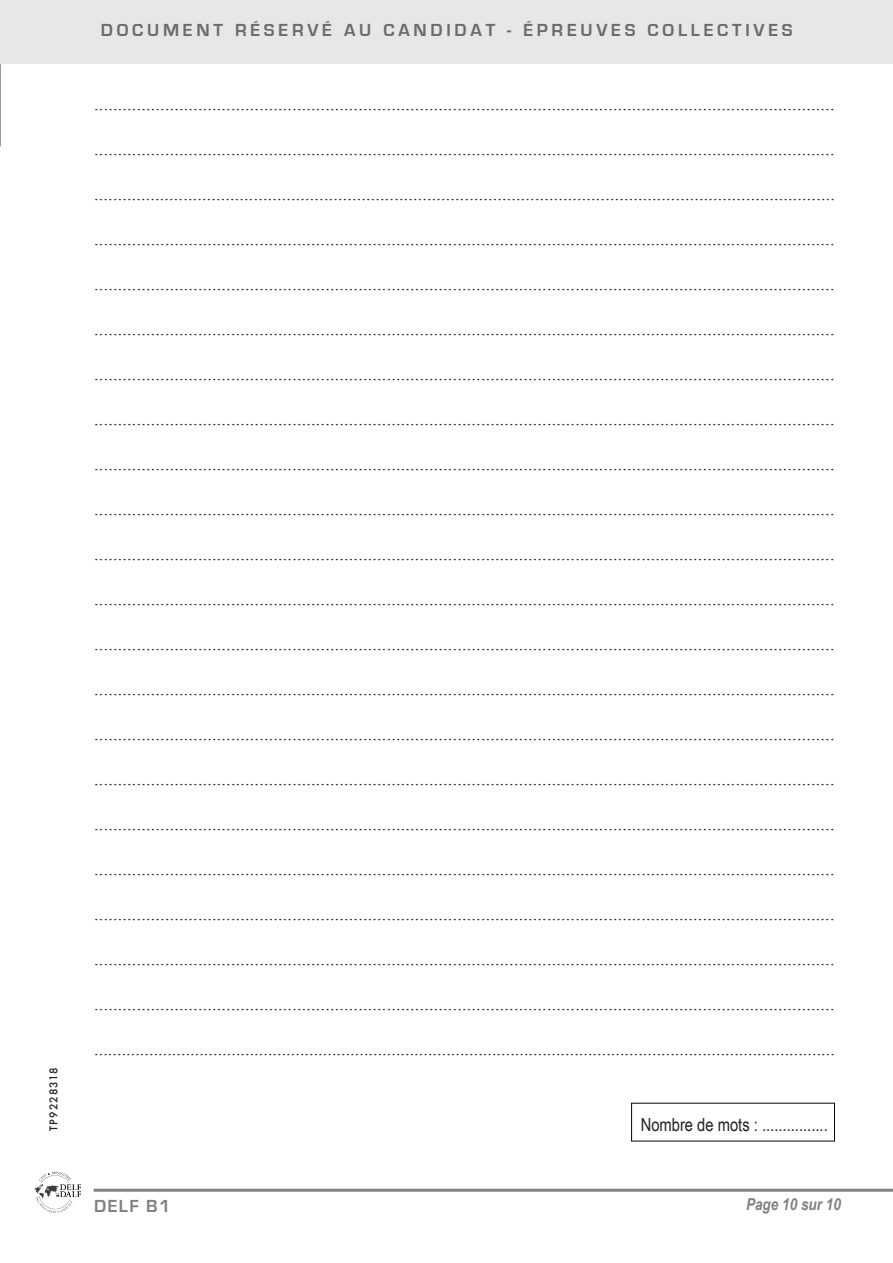
<style>
.page{position:relative;width:893px;height:1263px;background:#fff}
.page>*{position:absolute;margin:0;border:0;box-sizing:border-box;transform-origin:0 0}
.t1{font:18px "Times New Roman";color:#231f20}
.t2{font:700 18px "Eurostile";letter-spacing:.21em;color:#6b6b6e}
.t3{font:18px "Arial Narrow";color:#231f20}
.t4{font:700 18px "Eurostile";letter-spacing:.08em;color:#808180}
.t5{font:italic 700 16.5px "Arial Narrow";color:#808180}
.t6{font:500 10.5px "Futura";letter-spacing:.11em;color:#231f20}
</style>
<div class="page">
<svg style="left:0;top:63px;width:1px;height:83px"></svg>
<hr style="left:0;top:0;width:1px;height:63px;background:#e6e7e6">
<div style="left:1px;top:0;width:892px;height:63px;background:#e6e7e6"></div>
<hr style="left:94px;top:1189px;width:799px;height:3px;background:#808180">
<img style="left:34px;top:1171px;width:48px;height:42px">
<p class="t6" style="left:47px;top:1131px;width:65px;rotate:-90deg">TP9228318</p>
<p class="t2" style="left:101px;top:20px;width:693px">DOCUMENT RÉSERVÉ AU CANDIDAT - ÉPREUVES COLLECTIVES</p>
<p class="t1" style="left:94px;top:92px;width:742px">.............................................................................................................................................................</p>
<p class="t1" style="left:94px;top:137px;width:742px">.............................................................................................................................................................</p>
<p class="t1" style="left:94px;top:182px;width:742px">..............................................................................................................................................................</p>
<p class="t1" style="left:94px;top:227px;width:742px">.............................................................................................................................................................</p>
<p class="t1" style="left:94px;top:272px;width:742px">.............................................................................................................................................................</p>
<p class="t1" style="left:94px;top:317px;width:742px">.............................................................................................................................................................</p>
<p class="t1" style="left:94px;top:362px;width:742px">.............................................................................................................................................................</p>
<p class="t1" style="left:94px;top:407px;width:742px">.............................................................................................................................................................</p>
<p class="t1" style="left:94px;top:452px;width:742px">.............................................................................................................................................................</p>
<p class="t1" style="left:94px;top:497px;width:742px">.............................................................................................................................................................</p>
<p class="t1" style="left:94px;top:542px;width:742px">.............................................................................................................................................................</p>
<p class="t1" style="left:94px;top:587px;width:742px">.............................................................................................................................................................</p>
<p class="t1" style="left:94px;top:632px;width:742px">.............................................................................................................................................................</p>
<p class="t1" style="left:94px;top:677px;width:742px">.............................................................................................................................................................</p>
<p class="t1" style="left:94px;top:722px;width:742px">.............................................................................................................................................................</p>
<p class="t1" style="left:94px;top:767px;width:742px">.............................................................................................................................................................</p>
<p class="t1" style="left:94px;top:812px;width:742px">.............................................................................................................................................................</p>
<p class="t1" style="left:94px;top:857px;width:742px">.............................................................................................................................................................</p>
<p class="t1" style="left:94px;top:902px;width:742px">.............................................................................................................................................................</p>
<p class="t1" style="left:94px;top:947px;width:742px">.............................................................................................................................................................</p>
<p class="t1" style="left:94px;top:992px;width:742px">.............................................................................................................................................................</p>
<p class="t1" style="left:94px;top:1037px;width:742px">..................................................................................................................................................................</p>
<p class="t3" style="left:641px;top:1111px;width:189px">Nombre de mots : ................</p>
<p class="t4" style="left:94px;top:1196px;width:78px">DELF B1</p>
<p class="t5" style="left:746px;top:1191px;width:96px">Page 10 sur 10</p>
</div>
